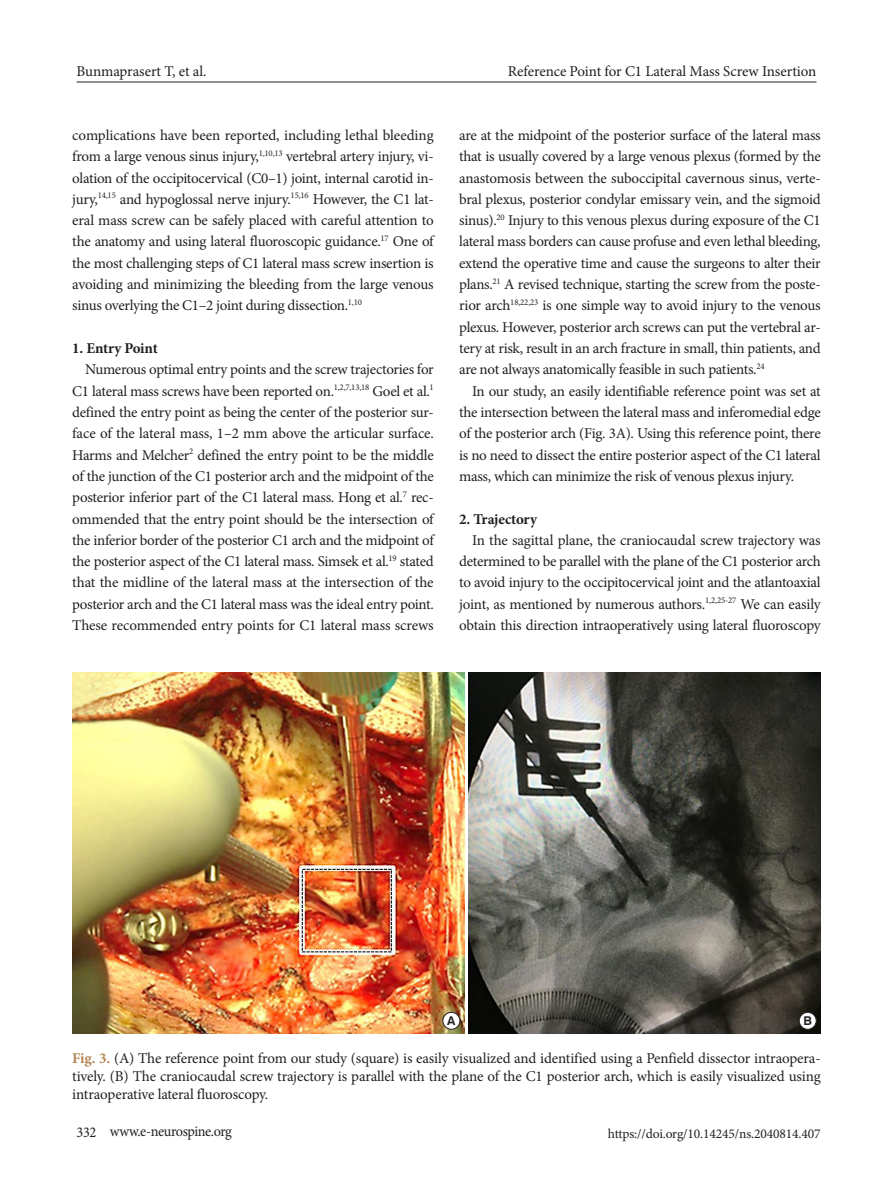
<style>
.page{position:relative;width:893px;height:1191px;background:#fff}
.page>*{position:absolute;margin:0;border:0;box-sizing:border-box;transform-origin:0 0}
.본문{font:15px/21.3px "Minion Pro";letter-spacing:-.02em;color:#231f20;text-align:justify}
.표그림캡션{font:15px/18px "Minion Pro";letter-spacing:-.01em;color:#231f20;text-align:justify}
.중제목{font:700 15px "Minion Pro";letter-spacing:-.015em;color:#231f20}
.본문-2{font:15px "Minion Pro";letter-spacing:-.02em;color:#231f20;scale:.95 1}
.t1{font:13.5px "Minion Pro";letter-spacing:-.01em;color:#231f20}
.t2{font:700 12.15px "Swiss 721 BT";color:#231f20}
.s1{font-weight:700;color:#b28450}
</style>
<div class="page">
<hr style="left:77px;top:82px;width:739px;height:1px;background:#231f20">
<img style="left:469px;top:672px;width:352px;height:361px">
<img style="left:72px;top:672px;width:392px;height:361px">
<div style="left:443px;top:1012px;width:17px;height:17px;background:#fff;border-radius:50%"></div>
<div style="left:443px;top:1012px;width:17px;height:17px;border:1px solid #231f20;border-radius:50%"></div>
<div style="left:799px;top:1012px;width:17px;height:17px;background:#fff;border-radius:50%"></div>
<div style="left:799px;top:1012px;width:17px;height:17px;border:1px solid #231f20;border-radius:50%"></div>
<p class="본문" style="left:77px;top:61px;width:132px">Bunmaprasert T, et al.</p>
<p class="본문" style="left:508px;top:61px;width:310px">Reference Point for C1 Lateral Mass Screw Insertion</p>
<p class="본문" style="left:72px;top:125px;width:363px">complications have been reported, including lethal bleeding from a large venous sinus injury,<sup>1,10,13</sup> vertebral artery injury, vi&shy;olation of the occipitocervical (C0–1) joint, internal carotid in&shy;jury,<sup>14,15</sup> and hypoglossal nerve injury.<sup>15,16</sup> However, the C1 lat&shy;eral mass screw can be safely placed with careful attention to the anatomy and using lateral fluoroscopic guidance.<sup>17</sup> One of the most challenging steps of C1 lateral mass screw insertion is avoiding and minimizing the bleeding from the large venous sinus overlying the C1–2 joint during dissection.<sup>1,10</sup></p>
<p class="중제목" style="left:72px;top:338px;width:87px">1. Entry Point</p>
<p class="본문" style="left:72px;top:359px;width:363px;text-indent:13px">Numerous optimal entry points and the screw trajectories for C1 lateral mass screws have been reported on.<sup>1,2,7,13,18</sup> Goel et al.<sup>1 </sup>defined the entry point as being the center of the posterior sur&shy;face of the lateral mass, 1–2 mm above the articular surface.<br>Harms and Melcher<sup>2</sup> defined the entry point to be the middle of the junction of the C1 posterior arch and the midpoint of the posterior inferior part of the C1 lateral mass. Hong et al.<sup>7</sup> rec&shy;ommended that the entry point should be the intersection of the inferior border of the posterior C1 arch and the midpoint of the posterior aspect of the C1 lateral mass. Simsek et al.<sup>19</sup> stated that the midline of the lateral mass at the intersection of the posterior arch and the C1 lateral mass was the ideal entry point.<br>These recommended entry points for C1 lateral mass screws</p>
<p class="본문" style="left:459px;top:125px;width:363px">are at the midpoint of the posterior surface of the lateral mass that is usually covered by a large venous plexus (formed by the anastomosis between the suboccipital cavernous sinus, verte&shy;bral plexus, posterior condylar emissary vein, and the sigmoid sinus).<sup>20</sup> Injury to this venous plexus during exposure of the C1 lateral mass borders can cause profuse and even lethal bleeding, extend the operative time and cause the surgeons to alter their plans.<sup>21</sup> A revised technique, starting the screw from the poste&shy;rior arch<sup>18,22,23</sup> is one simple way to avoid injury to the venous plexus. However, posterior arch screws can put the vertebral ar&shy;tery at risk, result in an arch fracture in small, thin patients, and are not always anatomically feasible in such patients.<sup>24</sup></p>
<p class="본문" style="left:459px;top:380px;width:363px;text-indent:13px">In our study, an easily identifiable reference point was set at the intersection between the lateral mass and inferomedial edge of the posterior arch (Fig. 3A). Using this reference point, there is no need to dissect the entire posterior aspect of the C1 lateral mass, which can minimize the risk of venous plexus injury.</p>
<p class="중제목" style="left:459px;top:508px;width:79px">2. Trajectory</p>
<p class="본문" style="left:459px;top:529px;width:363px;text-indent:13px">In the sagittal plane, the craniocaudal screw trajectory was determined to be parallel with the plane of the C1 posterior arch to avoid injury to the occipitocervical joint and the atlantoaxial joint, as mentioned by numerous authors.<sup>1,2,25-27</sup> We can easily obtain this direction intraoperatively using lateral fluoroscopy</p>
<p class="t2" style="left:447px;top:1013px;width:10px">A</p>
<p class="t2" style="left:803px;top:1013px;width:10px">B</p>
<p class="표그림캡션" style="left:72px;top:1049px;width:750px"><span class="s1">Fig. 3.</span> (A) The reference point from our study (square) is easily visualized and identified using a Penfield dissector intraopera&shy;tively. (B) The craniocaudal screw trajectory is parallel with the plane of the C1 posterior arch, which is easily visualized using intraoperative lateral fluoroscopy.</p>
<p class="본문-2" style="left:77px;top:1121px;width:165px">332 www.e-neurospine.org</p>
<p class="t1" style="left:608px;top:1124px;width:214px">https://doi.org/10.14245/ns.2040814.407</p>
</div>
